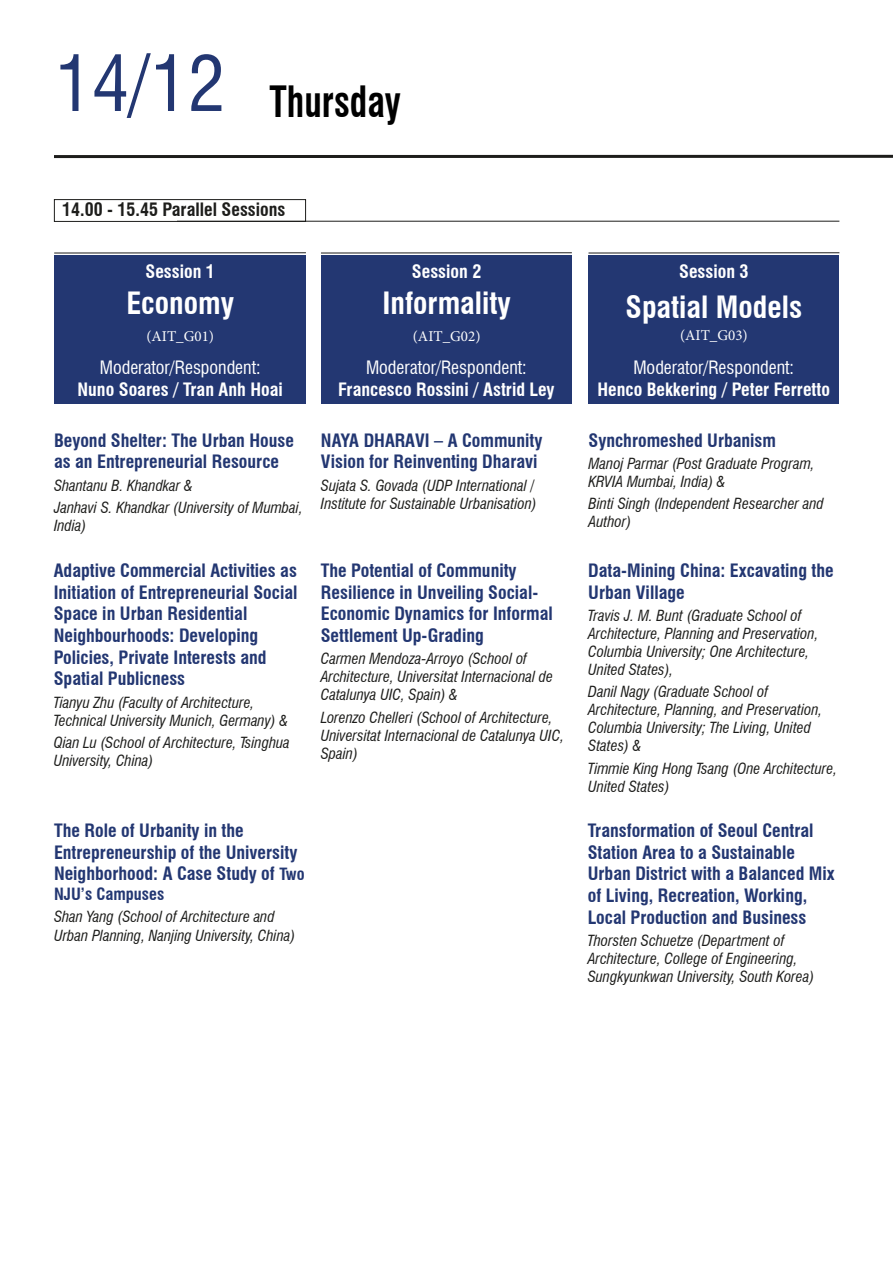
<style>
.page{position:relative;width:893px;height:1263px;background:#fff}
.page>*{position:absolute;margin:0;border:0;box-sizing:border-box;transform-origin:0 0}
.t1{font:condensed 75px "Swiss 721 BT";color:#233772}
.t2{font:700 condensed 42.15px "Swiss 721 BT";color:#000;scale:.85 1}
.t3{font:700 condensed 30px "Swiss 721 BT";color:#fff}
.t4{font:700 condensed 18px/21.6px "Swiss 721 BT";color:#233772}
.t5{font:700 condensed 18px "Swiss 721 BT";color:#fff}
.t6{font:condensed 18px "Swiss 721 BT";color:#fff}
.t7{font:700 condensed 18px "Swiss 721 BT";color:#1d1d1b}
.t8{font:700 condensed 16.5px "Swiss 721 BT";color:#233772}
.t9{font:italic condensed 15px/18px "Swiss 721 BT";color:#1d1d1b}
.t10{font:15px "Minion Pro";color:#fff}
.s1{font-size:16.5px}
</style>
<div class="page">
<div style="left:54px;top:199px;width:252px;height:23px;border:1px solid #1d1d1b"></div>
<hr style="left:54px;top:155px;width:839px;height:3px;background:#1d1d1b">
<div style="left:54px;top:255px;width:252px;height:149px;background:#233772"></div>
<hr style="left:54px;top:252px;width:252px;height:1px;background:#1d1d1b">
<div style="left:321px;top:255px;width:251px;height:149px;background:#233772"></div>
<hr style="left:321px;top:252px;width:251px;height:1px;background:#1d1d1b">
<div style="left:588px;top:255px;width:251px;height:149px;background:#233772"></div>
<hr style="left:588px;top:252px;width:251px;height:1px;background:#1d1d1b">
<hr style="left:177px;top:221px;width:662px;height:1px;background:#1d1d1b">
<p class="t1" style="left:55px;top:39px;width:172px">14/12</p>
<p class="t2" style="left:270px;top:77px;width:156px">Thursday</p>
<p class="t7" style="left:62px;top:199px;width:225px">14.00 - 15.45 Parallel Sessions</p>
<p class="t5" style="left:146px;top:261px;width:71px">Session 1</p>
<p class="t3" style="left:126px;top:285px;width:109px">Economy</p>
<p class="t10" style="left:146px;top:326px;width:69px">(AIT_G01)</p>
<p class="t6" style="left:100px;top:357px;width:162px">Moderator/Respondent:</p>
<p class="t5" style="left:78px;top:378px;width:207px">Nuno Soares / Tran Anh Hoai</p>
<p class="t4" style="left:54px;top:429px;width:242px">Beyond Shelter: The Urban House as an Entrepreneurial Resource</p>
<p class="t9" style="left:54px;top:476px;width:140px">Shantanu B. Khandkar &amp;</p>
<p class="t9" style="left:54px;top:498px;width:250px">Janhavi S. Khandkar (University of Mumbai,<br>India)</p>
<p class="t4" style="left:54px;top:560px;width:245px">Adaptive Commercial Activities as<br>Initiation of Entrepreneurial Social</p>
<p class="t4" style="left:54px;top:603px;width:214px">Space in Urban Residential<br>Neighbourhoods: Developing<br>Policies, Private Interests and<br>Spatial Publicness</p>
<p class="t9" style="left:54px;top:693px;width:236px">Tianyu Zhu (Faculty of Architecture,<br>Technical University Munich, Germany) &amp;</p>
<p class="t9" style="left:54px;top:733px;width:238px">Qian Lu (School of Architecture, Tsinghua<br>University, China)</p>
<p class="t5" style="left:412px;top:261px;width:71px">Session 2</p>
<p class="t3" style="left:382px;top:285px;width:130px">Informality</p>
<p class="t10" style="left:413px;top:326px;width:69px">(AIT_G02)</p>
<p class="t6" style="left:366px;top:357px;width:162px">Moderator/Respondent:</p>
<p class="t5" style="left:338px;top:378px;width:218px">Francesco Rossini / Astrid Ley</p>
<p class="t4" style="left:321px;top:429px;width:223px">NAYA DHARAVI – A Community<br>Vision for Reinventing Dharavi</p>
<p class="t9" style="left:321px;top:476px;width:217px">Sujata S. Govada (UDP International /<br>Institute for Sustainable Urbanisation)</p>
<p class="t4" style="left:321px;top:560px;width:234px">The Potential of Community<br>Resilience in Unveiling Social-<br>Economic Dynamics for Informal<br>Settlement Up-Grading</p>
<p class="t9" style="left:321px;top:650px;width:234px">Carmen Mendoza-Arroyo (School of<br>Architecture, Universitat Internacional de<br>Catalunya UIC, Spain) &amp;</p>
<p class="t9" style="left:321px;top:708px;width:245px">Lorenzo Chelleri (School of Architecture,<br>Universitat Internacional de Catalunya UIC,<br>Spain)</p>
<p class="t4" style="left:54px;top:820px;width:245px">The Role of Urbanity in the<br>Entrepreneurship of the University</p>
<p class="t4" style="left:54px;top:863px;width:252px">Neighborhood: A Case Study of <span class="s1">Two</span></p>
<p class="t8" style="left:54px;top:884px;width:112px">NJU’s Campuses</p>
<p class="t9" style="left:54px;top:908px;width:243px">Shan Yang (School of Architecture and<br>Urban Planning, Nanjing University, China)</p>
<p class="t5" style="left:679px;top:261px;width:71px">Session 3</p>
<p class="t3" style="left:626px;top:289px;width:178px">Spatial Models</p>
<p class="t10" style="left:680px;top:325px;width:69px">(AIT_G03)</p>
<p class="t6" style="left:633px;top:357px;width:162px">Moderator/Respondent:</p>
<p class="t5" style="left:597px;top:378px;width:234px">Henco Bekkering / Peter Ferretto</p>
<p class="t4" style="left:588px;top:429px;width:189px">Synchromeshed Urbanism</p>
<p class="t9" style="left:588px;top:454px;width:228px">Manoj Parmar (Post Graduate Program,<br>KRVIA Mumbai, India) &amp;</p>
<p class="t9" style="left:588px;top:495px;width:237px">Binti Singh (Independent Researcher and<br>Author)</p>
<p class="t4" style="left:588px;top:560px;width:247px">Data-Mining China: Excavating the<br>Urban Village</p>
<p class="t9" style="left:588px;top:607px;width:232px">Travis J. M. Bunt (Graduate School of Architecture, Planning and Preservation, Columbia University; One Architecture, United States),</p>
<p class="t9" style="left:588px;top:683px;width:235px">Danil Nagy (Graduate School of<br>Architecture, Planning, and Preservation,<br>Columbia University; The Living, United<br>States) &amp;</p>
<p class="t9" style="left:588px;top:759px;width:250px">Timmie King Hong Tsang (One Architecture,<br>United States)</p>
<p class="t4" style="left:588px;top:820px;width:248px">Transformation of Seoul Central<br>Station Area to a Sustainable<br>Urban District with a Balanced Mix of Living, Recreation, Working,<br>Local Production and Business</p>
<p class="t9" style="left:588px;top:931px;width:228px">Thorsten Schuetze (Department of<br>Architecture, College of Engineering,<br>Sungkyunkwan University, South Korea)</p>
</div>
